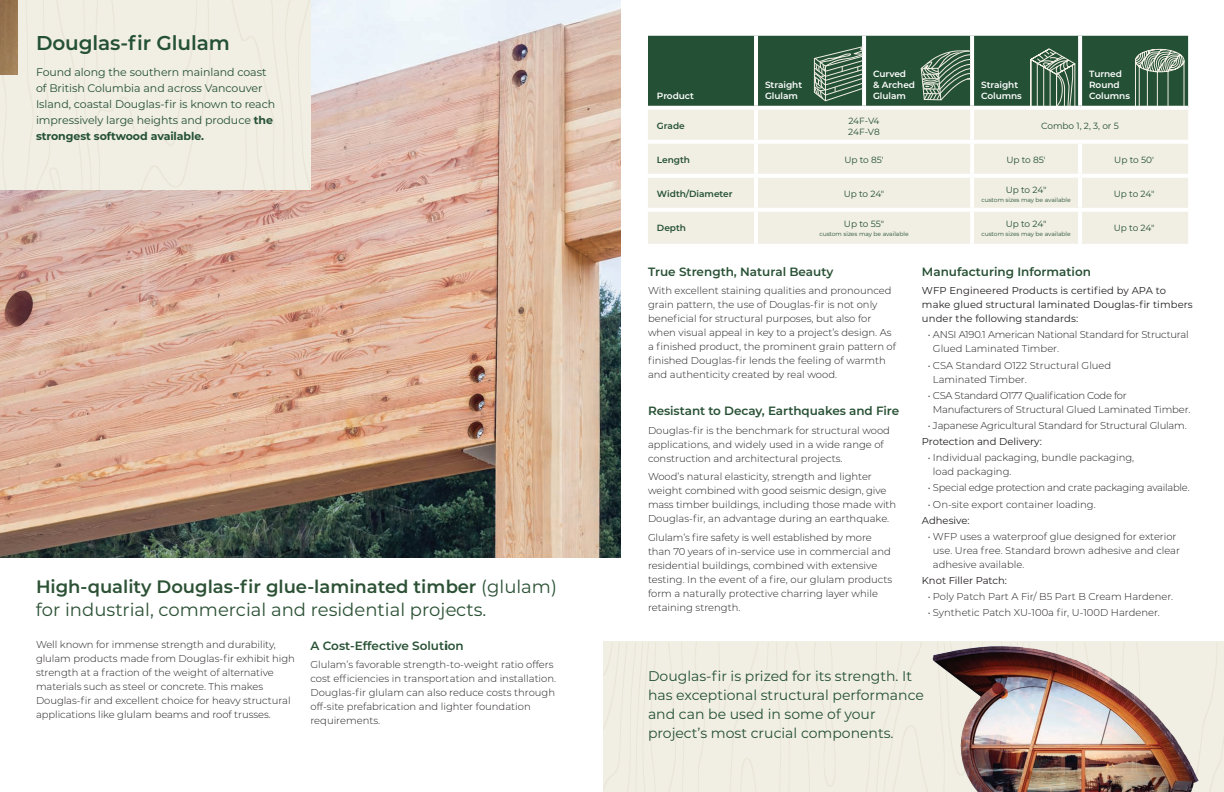
<style>
.page{position:relative;width:1224px;height:792px;background:#fff}
.page>*{position:absolute;margin:0;border:0;box-sizing:border-box;transform-origin:0 0}
.Pull_out{font:600 20px "Montserrat";letter-spacing:-.005em;color:#245135}
.Intro_Paragraph{font:18px/23px "Montserrat";color:#2c5135}
.Pull_out-2{font:14px/19px "Montserrat";color:#245135}
.t1{font:600 12px "Montserrat";color:#285134}
.Pull_out_text{font:11px/16px "Montserrat";letter-spacing:-.005em;color:#245135}
.t2{font:300 10px/14px "Montserrat";color:#231f20}
.t3{font:10px/14px "Montserrat";letter-spacing:.01em;color:#231f20}
.t4{font:300 10px/14px "Montserrat";letter-spacing:-.02em;color:#231f20}
.t5{font:300 10px/14px "Montserrat";letter-spacing:-.03em;color:#231f20}
.t6{font:300 10px "Montserrat";letter-spacing:-.025em;color:#231f20}
.T{font:9px "Montserrat";letter-spacing:-.015em;color:#245135}
.T-2{font:600 9px/10.8px "Montserrat";letter-spacing:-.005em;color:#fff}
.T-3{font:600 9px "Montserrat";letter-spacing:-.005em;color:#245135}
.T-4{font:6px "Montserrat";letter-spacing:-.005em;color:#245135}
.s1{font-weight:700}
.s2{font-weight:600}
</style>
<div class="page">
<img style="left:0;top:0;width:621px;height:558px">
<div style="left:0;top:0;width:310px;height:191px;background:#f1eee4"></div>
<img style="left:0;top:0;width:18px;height:75px">
<div style="left:603px;top:642px;width:294px;height:150px;background:#f1eee4"></div>
<img style="left:897px;top:641px;width:327px;height:151px">
<div style="left:648px;top:36px;width:540px;height:70px;background:#245135"></div>
<div style="left:648px;top:110px;width:540px;height:134px;background:#f1eee4"></div>
<hr style="left:754px;top:110px;width:4px;height:30px;background:#fff">
<hr style="left:970px;top:110px;width:4px;height:30px;background:#fff">
<hr style="left:648px;top:140px;width:108px;height:4px;background:#fff">
<hr style="left:756px;top:140px;width:108px;height:4px;background:#fff">
<hr style="left:754px;top:144px;width:4px;height:30px;background:#fff">
<hr style="left:864px;top:140px;width:108px;height:4px;background:#fff">
<hr style="left:972px;top:140px;width:108px;height:4px;background:#fff">
<hr style="left:970px;top:144px;width:4px;height:30px;background:#fff">
<hr style="left:1080px;top:140px;width:108px;height:4px;background:#fff">
<hr style="left:1078px;top:144px;width:4px;height:30px;background:#fff">
<hr style="left:648px;top:174px;width:108px;height:4px;background:#fff">
<hr style="left:756px;top:174px;width:108px;height:4px;background:#fff">
<hr style="left:754px;top:178px;width:4px;height:30px;background:#fff">
<hr style="left:864px;top:174px;width:108px;height:4px;background:#fff">
<hr style="left:972px;top:174px;width:108px;height:4px;background:#fff">
<hr style="left:970px;top:178px;width:4px;height:30px;background:#fff">
<hr style="left:1080px;top:174px;width:108px;height:4px;background:#fff">
<hr style="left:1078px;top:178px;width:4px;height:30px;background:#fff">
<hr style="left:648px;top:208px;width:108px;height:4px;background:#fff">
<hr style="left:756px;top:208px;width:108px;height:4px;background:#fff">
<hr style="left:754px;top:212px;width:4px;height:32px;background:#fff">
<hr style="left:864px;top:208px;width:108px;height:4px;background:#fff">
<hr style="left:972px;top:208px;width:108px;height:4px;background:#fff">
<hr style="left:970px;top:212px;width:4px;height:32px;background:#fff">
<hr style="left:1080px;top:208px;width:108px;height:4px;background:#fff">
<hr style="left:1078px;top:212px;width:4px;height:32px;background:#fff">
<hr style="left:754px;top:36px;width:4px;height:70px;background:#fff">
<hr style="left:862px;top:36px;width:4px;height:70px;background:#fff">
<svg style="left:970px;top:36px;width:4px;height:70px"></svg>
<svg style="left:1078px;top:36px;width:4px;height:70px"></svg>
<svg style="left:813px;top:45px;width:49px;height:57px;background:#587962"></svg>
<svg style="left:920px;top:50px;width:50px;height:51px;background:#5b7b64"></svg>
<svg style="left:1030px;top:48px;width:46px;height:58px;background:#5b7b64"></svg>
<svg style="left:1134px;top:48px;width:51px;height:58px;background:#5b7b64"></svg>
<p class="Pull_out" style="left:36px;top:29px;width:195px">Douglas-fir Glulam</p>
<p class="Pull_out_text" style="left:36px;top:63px;width:241px">Found along the southern mainland coast of British Columbia and across Vancouver Island, coastal Douglas-fir is known to reach impressively large heights and produce <span class="s1">the strongest softwood available.</span></p>
<p class="T-2" style="left:657px;top:90px;width:39px">Product</p>
<p class="T-2" style="left:765px;top:79px;width:39px">Straight<br>Glulam</p>
<p class="T-2" style="left:873px;top:68px;width:44px">Curved<br>&amp; Arched<br>Glulam</p>
<p class="T-2" style="left:981px;top:79px;width:42px">Straight<br>Columns</p>
<p class="T-2" style="left:1089px;top:68px;width:42px">Turned<br>Round<br>Columns</p>
<p class="T-3" style="left:657px;top:120px;width:29px">Grade</p>
<p class="T" style="left:848px;top:114px;width:33px">24F-V4</p>
<p class="T" style="left:848px;top:125px;width:33px">24F-V8</p>
<p class="T" style="left:1041px;top:120px;width:79px">Combo 1, 2, 3, or 5</p>
<p class="T-3" style="left:657px;top:154px;width:35px">Length</p>
<p class="T" style="left:844px;top:154px;width:41px">Up to 85′</p>
<p class="T" style="left:1006px;top:154px;width:41px">Up to 85′</p>
<p class="T" style="left:1114px;top:154px;width:41px">Up to 50′</p>
<p class="T-3" style="left:657px;top:188px;width:77px">Width/Diameter</p>
<p class="T" style="left:844px;top:188px;width:42px">Up to 24″</p>
<p class="T" style="left:1006px;top:183px;width:42px">Up to 24″</p>
<p class="T-4" style="left:981px;top:195px;width:91px">custom sizes may be available</p>
<p class="T" style="left:1114px;top:188px;width:42px">Up to 24″</p>
<p class="T-3" style="left:657px;top:222px;width:30px">Depth</p>
<p class="T" style="left:844px;top:217px;width:42px">Up to 55″</p>
<p class="T-4" style="left:819px;top:229px;width:91px">custom sizes may be available</p>
<p class="T" style="left:1006px;top:217px;width:42px">Up to 24″</p>
<p class="T-4" style="left:981px;top:229px;width:91px">custom sizes may be available</p>
<p class="T" style="left:1114px;top:222px;width:42px">Up to 24″</p>
<p class="t1" style="left:922px;top:263px;width:171px">Manufacturing Information</p>
<p class="t3" style="left:922px;top:283px;width:272px">WFP Engineered Products is certified by APA to make glued structural laminated Douglas-fir timbers under the following standards:</p>
<p class="t4" style="left:933px;top:328px;width:257px;text-indent:-5px">• ANSI A190.1 American National Standard for Structural<br>Glued Laminated Timber.</p>
<p class="t2" style="left:933px;top:358px;width:180px;text-indent:-5px">• CSA Standard O122 Structural Glued<br>Laminated Timber.</p>
<p class="t5" style="left:933px;top:388px;width:259px;text-indent:-5px">• CSA Standard O177 Qualification Code for<br>Manufacturers of Structural Glued Laminated Timber.</p>
<p class="t4" style="left:928px;top:418px;width:260px">• Japanese Agricultural Standard for Structural Glulam.</p>
<p class="t3" style="left:922px;top:434px;width:121px">Protection and Delivery:</p>
<p class="t2" style="left:933px;top:450px;width:203px;text-indent:-5px">• Individual packaging, bundle packaging, load packaging.</p>
<p class="t6" style="left:928px;top:481px;width:263px">• Special edge protection and crate packaging available.</p>
<p class="t2" style="left:928px;top:497px;width:169px">• On-site export container loading.</p>
<p class="t3" style="left:922px;top:513px;width:49px">Adhesive:</p>
<p class="t2" style="left:933px;top:529px;width:249px;text-indent:-5px">• WFP uses a waterproof glue designed for exterior use. Urea free. Standard brown adhesive and clear adhesive available.</p>
<p class="t3" style="left:922px;top:573px;width:86px">Knot Filler Patch:</p>
<p class="t2" style="left:928px;top:589px;width:247px">• Poly Patch Part A Fir/ B5 Part B Cream Hardener.</p>
<p class="t2" style="left:928px;top:605px;width:234px">• Synthetic Patch XU-100a fir, U-100D Hardener.</p>
<p class="t1" style="left:648px;top:263px;width:187px">True Strength, Natural Beauty</p>
<p class="t2" style="left:648px;top:283px;width:250px">With excellent staining qualities and pronounced grain pattern, the use of Douglas-fir is not only beneficial for structural purposes, but also for when visual appeal in key to a project’s design. As a finished product, the prominent grain pattern of finished Douglas-fir lends the feeling of warmth and authenticity created by real wood.</p>
<p class="t1" style="left:648px;top:402px;width:253px">Resistant to Decay, Earthquakes and Fire</p>
<p class="t2" style="left:648px;top:423px;width:243px">Douglas-fir is the benchmark for structural wood applications, and widely used in a wide range of construction and architectural projects.</p>
<p class="t2" style="left:648px;top:469px;width:250px">Wood’s natural elasticity, strength and lighter weight combined with good seismic design, give mass timber buildings, including those made with Douglas-fir, an advantage during an earthquake.</p>
<p class="t2" style="left:648px;top:530px;width:246px">Glulam’s fire safety is well established by more than 70 years of in-service use in commercial and residential buildings, combined with extensive testing. In the event of a fire, our glulam products form a naturally protective charring layer while retaining strength.</p>
<p class="Intro_Paragraph" style="left:36px;top:575px;width:522px"><span class="s2">High-quality Douglas-fir glue-laminated timber</span> (glulam) for industrial, commercial and residential projects.</p>
<p class="t2" style="left:36px;top:637px;width:261px">Well known for immense strength and durability, glulam products made from Douglas-fir exhibit high strength at a fraction of the weight of alternative materials such as steel or concrete. This makes Douglas-fir and excellent choice for heavy structural applications like glulam beams and roof trusses.</p>
<p class="t1" style="left:310px;top:637px;width:155px">A Cost-Effective Solution</p>
<p class="t2" style="left:310px;top:658px;width:247px">Glulam’s favorable strength-to-weight ratio offers cost efficiencies in transportation and installation.<br>Douglas-fir glulam can also reduce costs through off-site prefabrication and lighter foundation requirements.</p>
<p class="Pull_out-2" style="left:648px;top:667px;width:277px">Douglas-fir is prized for its strength. It has exceptional structural performance and can be used in some of your project’s most crucial components.</p>
</div>
